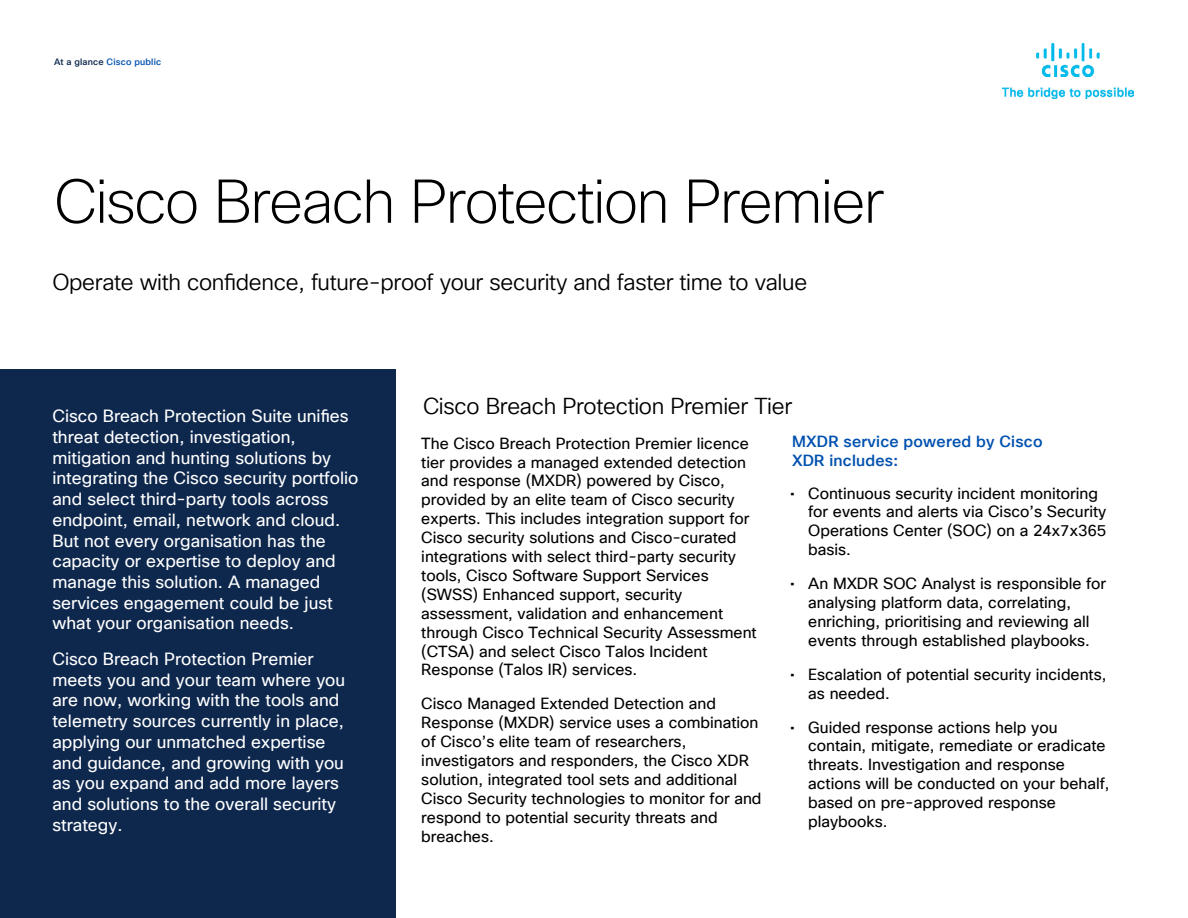
<style>
.page{position:relative;width:1188px;height:918px;background:#fff}
.page>*{position:absolute;margin:0;border:0;box-sizing:border-box;transform-origin:0 0}
.t1{font:200 60px "Cisco Sans TT";letter-spacing:-.03em;color:#000}
.t2{font:22.5px "Cisco Sans TT Light";letter-spacing:-.015em;color:#000}
.t3{font:17.25px/20.7px "Cisco Sans TT";color:#fff}
.t4{font:15.75px/18.9px "Cisco Sans TT";color:#000}
.t5{font:500 15.75px/18.9px "Cisco Sans TT";letter-spacing:.015em;color:#0051af}
.t6{font:500 9px "Cisco Sans TT";letter-spacing:.02em;color:#0051af}
.s1{color:#0d274d}
</style>
<div class="page">
<img style="left:1002px;top:43px;width:132px;height:56px">
<div style="left:0;top:369px;width:396px;height:549px;background:#0d274d"></div>
<p class="t6" style="left:54px;top:56px;width:109px"><span class="s1">At a glance</span> Cisco public</p>
<h1 class="t1" style="left:54px;top:163px;width:832px">Cisco Breach Protection Premier</h1>
<h2 class="t2" style="left:52px;top:267px;width:756px">Operate with confidence, future-proof your security and faster time to value</h2>
<p class="t3" style="left:52px;top:407px;width:307px">Cisco Breach Protection Suite unifies threat detection, investigation, mitigation and hunting solutions by integrating the Cisco security portfolio and select third-party tools across endpoint, email, network and cloud.<br>But not every organisation has the capacity or expertise to deploy and manage this solution. A managed services engagement could be just what your organisation needs.</p>
<p class="t3" style="left:52px;top:649px;width:294px">Cisco Breach Protection Premier meets you and your team where you are now, working with the tools and telemetry sources currently in place, applying our unmatched expertise and guidance, and growing with you as you expand and add more layers and solutions to the overall security strategy.</p>
<h2 class="t2" style="left:423px;top:392px;width:371px">Cisco Breach Protection Premier Tier</h2>
<p class="t4" style="left:421px;top:434px;width:337px">The Cisco Breach Protection Premier licence tier provides a managed extended detection and response (MXDR) powered by Cisco, provided by an elite team of Cisco security experts. This includes integration support for Cisco security solutions and Cisco-curated integrations with select third-party security tools, Cisco Software Support Services (SWSS) Enhanced support, security assessment, validation and enhancement through Cisco Technical Security Assessment (CTSA) and select Cisco Talos Incident Response (Talos IR) services.</p>
<p class="t4" style="left:421px;top:695px;width:342px">Cisco Managed Extended Detection and Response (MXDR) service uses a combination of Cisco’s elite team of researchers, investigators and responders, the Cisco XDR solution, integrated tool sets and additional Cisco Security technologies to monitor for and respond to potential security threats and breaches.</p>
<p class="t5" style="left:792px;top:433px;width:252px">MXDR service powered by Cisco<br>XDR includes:</p>
<p class="t4" style="left:808px;top:484px;width:300px;text-indent:-18px">• Continuous security incident monitoring for events and alerts via Cisco’s Security<br>Operations Center (SOC) on a 24x7x365 basis.</p>
<p class="t4" style="left:808px;top:575px;width:300px;text-indent:-18px">• An MXDR SOC Analyst is responsible for analysing platform data, correlating, enriching, prioritising and reviewing all events through established playbooks.</p>
<p class="t4" style="left:808px;top:665px;width:300px;text-indent:-18px">• Escalation of potential security incidents, as needed.</p>
<p class="t4" style="left:808px;top:718px;width:303px;text-indent:-18px">• Guided response actions help you contain, mitigate, remediate or eradicate threats. Investigation and response actions will be conducted on your behalf, based on pre-approved response playbooks.</p>
</div>
